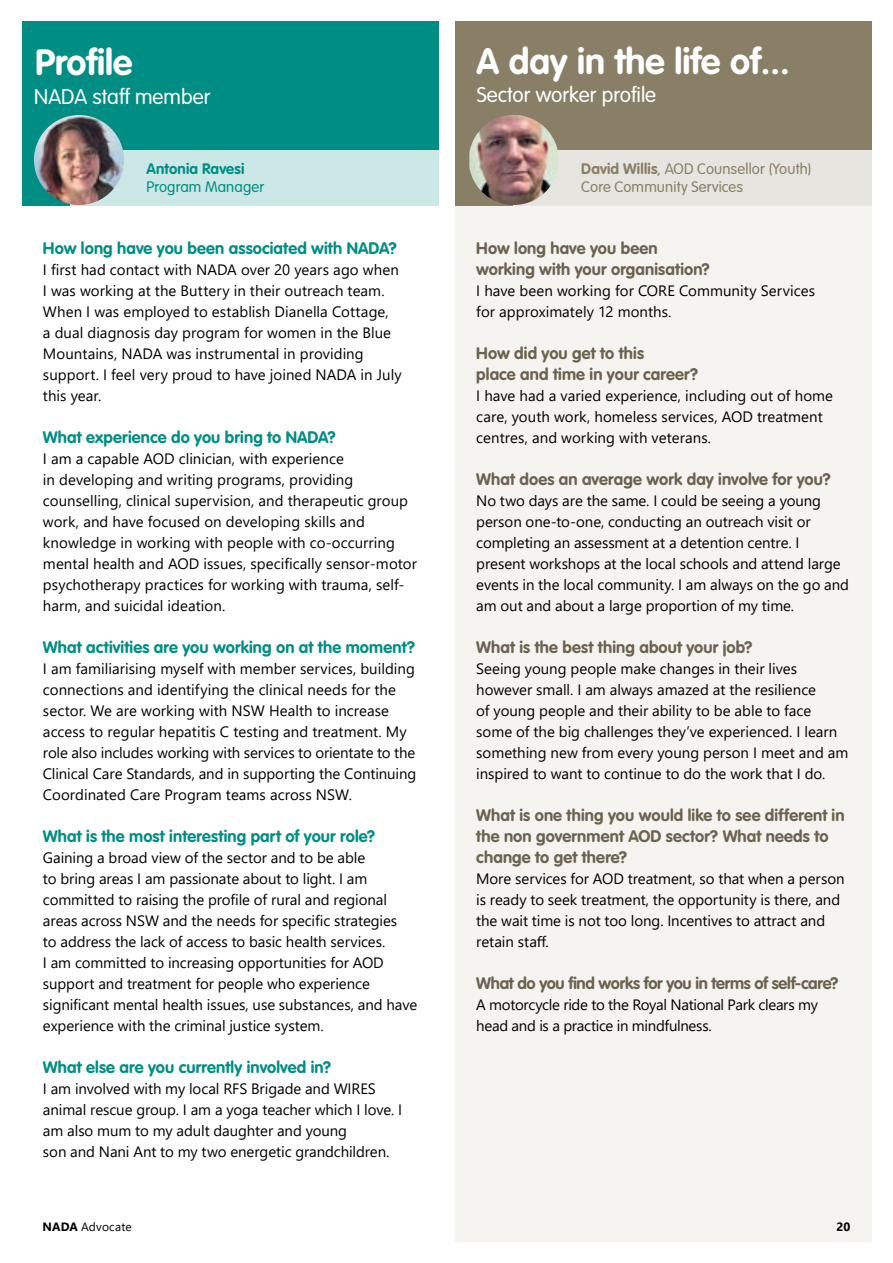
<style>
.page{position:relative;width:893px;height:1263px;background:#fff}
.page>*{position:absolute;margin:0;border:0;box-sizing:border-box;transform-origin:0 0}
.t1{font:700 36px "VAG Rounded Std";color:#fff}
.t2{font:300 21px "VAG Rounded Std";color:#fff}
.t3{font:700 16.5px/21px "VAG Rounded Std";letter-spacing:.005em;color:#6b634f}
.t4{font:700 16.5px "VAG Rounded Std";letter-spacing:.005em;color:#008e84}
.t5{font:700 16.5px "VAG Rounded Std";letter-spacing:-.02em;color:#6b634f}
.t6{font:15px/21px "Segoe UI";color:#000}
.t7{font:15px/21px "Segoe UI";letter-spacing:-.02em;color:#000}
.t8{font:300 15px/18px "VAG Rounded Std";letter-spacing:.01em;color:#897f67}
.t9{font:300 15px "VAG Rounded Std";letter-spacing:.01em;color:#008e84}
.t10{font:700 15px "VAG Rounded Std";letter-spacing:.01em;color:#008e84}
.t11{font:12px "Segoe UI";letter-spacing:.01em;color:#000}
.t12{font:700 12px "Segoe UI";color:#000}
.s1{font-weight:700}
</style>
<div class="page">
<div style="left:455px;top:21px;width:417px;height:1221px;background:#f5f4f1"></div>
<div style="left:455px;top:21px;width:417px;height:185px;background:#897f67"></div>
<div style="left:22px;top:21px;width:417px;height:185px;background:#008e84"></div>
<div style="left:71px;top:150px;width:368px;height:56px;background:#cce8e6"></div>
<img style="left:34px;top:115px;width:90px;height:90px;border-radius:45px">
<div style="left:513px;top:150px;width:361px;height:56px;background:#e7e5e0"></div>
<img style="left:469px;top:115px;width:90px;height:90px">
<h1 class="t1" style="left:35px;top:42px;width:99px">Profile</h1>
<h2 class="t2" style="left:34px;top:85px;width:177px">NADA staff member</h2>
<p class="t10" style="left:146px;top:160px;width:99px">Antonia Ravesi</p>
<p class="t9" style="left:146px;top:178px;width:119px">Program Manager</p>
<p class="t4" style="left:43px;top:239px;width:355px">How long have you been associated with NADA?</p>
<p class="t6" style="left:43px;top:258px;width:360px">I first had contact with NADA over 20 years ago when I was working at the Buttery in their outreach team.<br>When I was employed to establish Dianella Cottage,<br>a dual diagnosis day program for women in the Blue Mountains, NADA was instrumental in providing support. I feel very proud to have joined NADA in July this year.</p>
<p class="t4" style="left:43px;top:428px;width:294px">What experience do you bring to NADA?</p>
<p class="t6" style="left:43px;top:447px;width:375px">I am a capable AOD clinician, with experience<br>in developing and writing programs, providing counselling, clinical supervision, and therapeutic group work, and have focused on developing skills and knowledge in working with people with co-occurring mental health and AOD issues, specifically sensor-motor psychotherapy practices for working with trauma, self&shy;harm, and suicidal ideation.</p>
<p class="t4" style="left:43px;top:638px;width:373px">What activities are you working on at the moment?</p>
<p class="t6" style="left:43px;top:657px;width:375px">I am familiarising myself with member services, building connections and identifying the clinical needs for the sector. We are working with NSW Health to increase access to regular hepatitis C testing and treatment. My role also includes working with services to orientate to the Clinical Care Standards, and in supporting the Continuing Coordinated Care Program teams across NSW.</p>
<p class="t4" style="left:43px;top:827px;width:334px">What is the most interesting part of your role?</p>
<p class="t6" style="left:43px;top:846px;width:376px">Gaining a broad view of the sector and to be able<br>to bring areas I am passionate about to light. I am committed to raising the profile of rural and regional areas across NSW and the needs for specific strategies<br>to address the lack of access to basic health services.<br>I am committed to increasing opportunities for AOD support and treatment for people who experience significant mental health issues, use substances, and have experience with the criminal justice system.</p>
<p class="t4" style="left:43px;top:1058px;width:290px">What else are you currently involved in?</p>
<p class="t6" style="left:43px;top:1077px;width:361px">I am involved with my local RFS Brigade and WIRES animal rescue group. I am a yoga teacher which I love. I am also mum to my adult daughter and young<br>son and Nani Ant to my two energetic grandchildren.</p>
<h1 class="t1" style="left:477px;top:40px;width:315px">A day in the life of...</h1>
<h2 class="t2" style="left:477px;top:83px;width:181px">Sector worker profile</h2>
<p class="t8" style="left:581px;top:160px;width:232px"><span class="s1">David Willis</span>, AOD Counsellor (Youth)<br>Core Community Services</p>
<p class="t3" style="left:476px;top:239px;width:235px">How long have you been working with your organisation?</p>
<p class="t6" style="left:476px;top:279px;width:340px">I have been working for CORE Community Services for approximately 12 months.</p>
<p class="t3" style="left:476px;top:344px;width:223px">How did you get to this<br>place and time in your career?</p>
<p class="t6" style="left:476px;top:384px;width:358px">I have had a varied experience, including out of home care, youth work, homeless services, AOD treatment centres, and working with veterans.</p>
<p class="t3" style="left:476px;top:470px;width:356px">What does an average work day involve for you?</p>
<p class="t6" style="left:476px;top:489px;width:374px">No two days are the same. I could be seeing a young person one-to-one, conducting an outreach visit or completing an assessment at a detention centre. I present workshops at the local schools and attend large events in the local community. I am always on the go and am out and about a large proportion of my time.</p>
<p class="t3" style="left:476px;top:638px;width:278px">What is the best thing about your job?</p>
<p class="t6" style="left:476px;top:657px;width:374px">Seeing young people make changes in their lives however small. I am always amazed at the resilience<br>of young people and their ability to be able to face some of the big challenges they’ve experienced. I learn something new from every young person I meet and am inspired to want to continue to do the work that I do.</p>
<p class="t3" style="left:476px;top:806px;width:370px">What is one thing you would like to see different in the non government AOD sector? What needs to change to get there?</p>
<p class="t6" style="left:476px;top:867px;width:370px">More services for AOD treatment, so that when a person is ready to seek treatment, the opportunity is there, and the wait time is not too long. Incentives to attract and retain staff.</p>
<p class="t5" style="left:476px;top:974px;width:364px">What do you find works for you in terms of self-care?</p>
<p class="t7" style="left:476px;top:993px;width:343px">A motorcycle ride to the Royal National Park clears my head and is a practice in mindfulness.</p>
<p class="t11" style="left:43px;top:1215px;width:91px"><span class="s1">NADA</span> Advocate</p>
<p class="t12" style="left:836px;top:1215px;width:15px">20</p>
</div>
